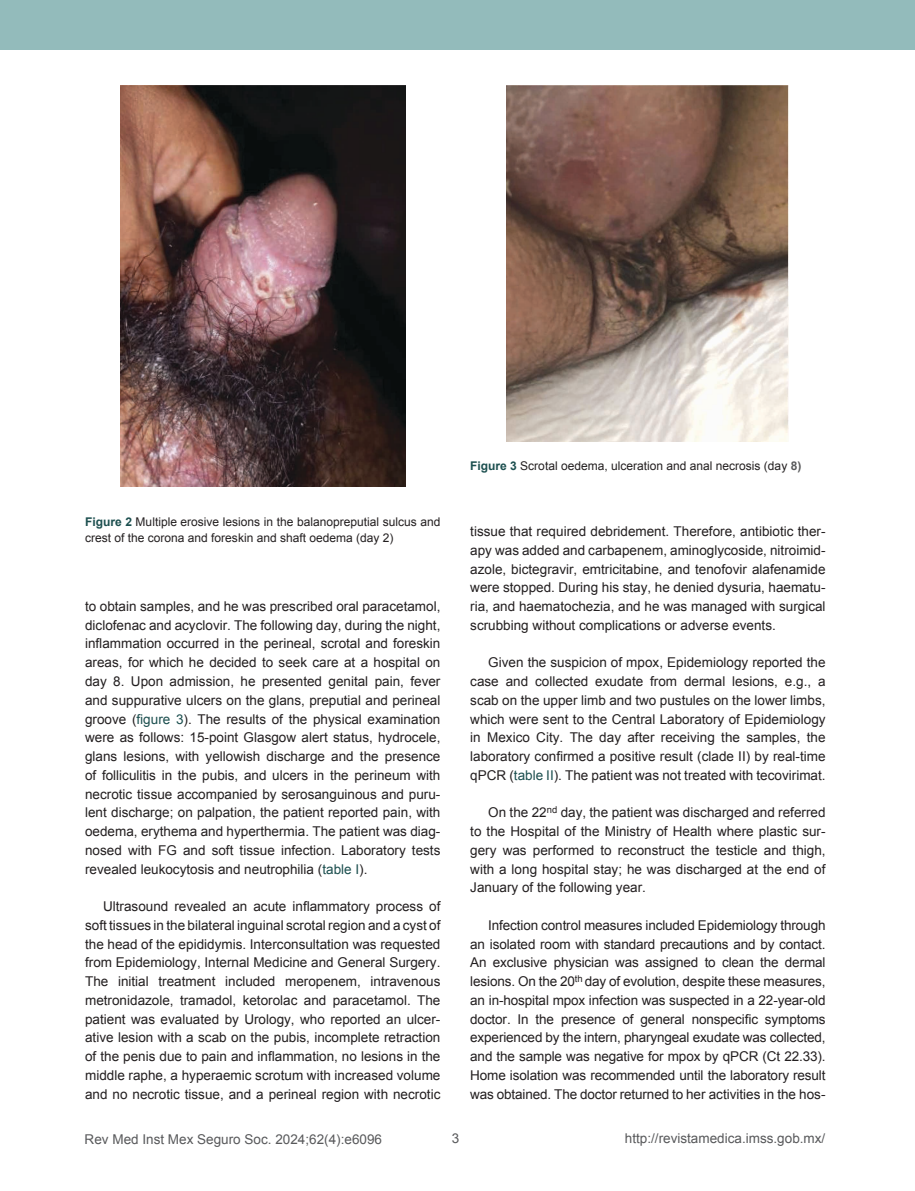
<style>
.page{position:relative;width:915px;height:1191px;background:#fff}
.page>*{position:absolute;margin:0;border:0;box-sizing:border-box;transform-origin:0 0}
.t1{font:13.5px/18.8px "Arial";color:#231f20;text-align:justify}
.t2{font:13.5px "Arial";color:#58595b}
.t3{font:12px/16.5px "Arial";color:#231f20}
.s1{font-weight:700;color:#1c4f4f}
.s2{color:#1c4f4f}
.s3{font-weight:700;color:#58595b}
</style>
<div class="page">
<div style="left:0;top:0;width:914px;height:50px;background:#93bbbb"></div>
<img style="left:120px;top:86px;width:285px;height:400px">
<img style="left:506px;top:86px;width:282px;height:355px">
<p class="t3" style="left:85px;top:513px;width:357px"><span class="s1">Figure 2</span> Multiple erosive lesions in the balanopreputial sulcus and crest of the corona and foreskin and shaft oedema (day 2)</p>
<p class="t1" style="left:85px;top:597px;width:357px">to obtain samples, and he was prescribed oral paracetamol, diclofenac and acyclovir. The following day, during the night, inflammation occurred in the perineal, scrotal and foreskin areas, for which he decided to seek care at a hospital on day 8. Upon admission, he presented genital pain, fever and suppurative ulcers on the glans, preputial and perineal groove (<span class="s2">figure 3</span>). The results of the physical examination were as follows: 15-point Glasgow alert status, hydrocele, glans lesions, with yellowish discharge and the presence of folliculitis in the pubis, and ulcers in the perineum with necrotic tissue accompanied by serosanguinous and puru&shy;lent discharge; on palpation, the patient reported pain, with oedema, erythema and hyperthermia. The patient was diag&shy;nosed with FG and soft tissue infection. Laboratory tests revealed leukocytosis and neutrophilia (<span class="s2">table I</span>).</p>
<p class="t1" style="left:85px;top:897px;width:357px;text-indent:18px">Ultrasound revealed an acute inflammatory process of soft tissues in the bilateral inguinal scrotal region and a cyst of the head of the epididymis. Interconsultation was requested from Epidemiology, Internal Medicine and General Surgery.<br>The initial treatment included meropenem, intravenous metronidazole, tramadol, ketorolac and paracetamol. The patient was evaluated by Urology, who reported an ulcer&shy;ative lesion with a scab on the pubis, incomplete retraction of the penis due to pain and inflammation, no lesions in the middle raphe, a hyperaemic scrotum with increased volume and no necrotic tissue, and a perineal region with necrotic</p>
<p class="t3" style="left:470px;top:457px;width:332px"><span class="s1">Figure 3</span> Scrotal oedema, ulceration and anal necrosis (day <span class="s3">8)</span></p>
<p class="t1" style="left:470px;top:522px;width:357px">tissue that required debridement. Therefore, antibiotic ther&shy;apy was added and carbapenem, aminoglycoside, nitroimid&shy;azole, bictegravir, emtricitabine, and tenofovir alafenamide were stopped. During his stay, he denied dysuria, haematu&shy;ria, and haematochezia, and he was managed with surgical scrubbing without complications or adverse events.</p>
<p class="t1" style="left:470px;top:653px;width:357px;text-indent:18px">Given the suspicion of mpox, Epidemiology reported the case and collected exudate from dermal lesions, e.g., a scab on the upper limb and two pustules on the lower limbs, which were sent to the Central Laboratory of Epidemiology in Mexico City. The day after receiving the samples, the laboratory confirmed a positive result (clade II) by real-time qPCR (<span class="s2">table II</span>). The patient was not treated with tecovirimat.</p>
<p class="t1" style="left:470px;top:803px;width:357px;text-indent:18px">On the 22<sup>nd</sup> day, the patient was discharged and referred to the Hospital of the Ministry of Health where plastic sur&shy;gery was performed to reconstruct the testicle and thigh, with a long hospital stay; he was discharged at the end of January of the following year.</p>
<p class="t1" style="left:470px;top:916px;width:357px;text-indent:18px">Infection control measures included Epidemiology through an isolated room with standard precautions and by contact.<br>An exclusive physician was assigned to clean the dermal lesions. On the 20<sup>th</sup> day of evolution, despite these measures, an in-hospital mpox infection was suspected in a 22-year-old doctor. In the presence of general nonspecific symptoms experienced by the intern, pharyngeal exudate was collected, and the sample was negative for mpox by qPCR (Ct 22.33).<br>Home isolation was recommended until the laboratory result was obtained. The doctor returned to her activities in the hos-</p>
<p class="t2" style="left:85px;top:1130px;width:299px">Rev Med Inst Mex Seguro Soc. 2024;62(4):e6096</p>
<p class="t2" style="left:451px;top:1129px;width:9px">3</p>
<p class="t2" style="left:624px;top:1129px;width:202px">http://revistamedica.imss.gob.mx/</p>
</div>
